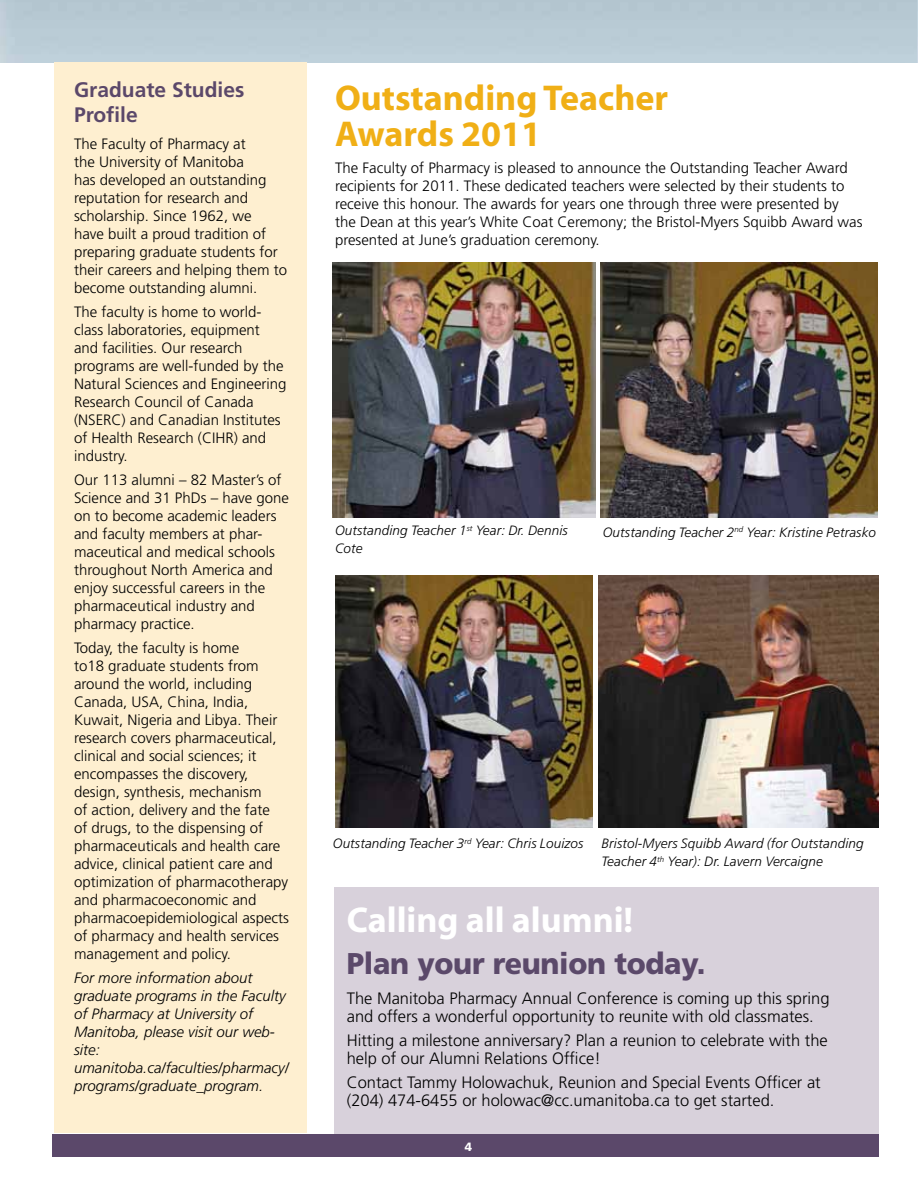
<style>
.page{position:relative;width:918px;height:1188px;background:#fff}
.page>*{position:absolute;margin:0;border:0;box-sizing:border-box;transform-origin:0 0}
.t1{font:700 36px/36px "Myriad";color:#f0af16}
.t2{font:700 36px "Myriad";color:#fff}
.t3{font:900 30px "Frutiger";letter-spacing:-.01em;color:#5b496a;scale:.95 1}
.t4{font:700 21px/25.2px "Frutiger";color:#5b486a}
.t5{font:300 16.5px/18px "Frutiger";color:#000}
.t6{font:300 15px/18px "Frutiger";color:#000}
.t7{font:italic 300 15px/18px "Frutiger";color:#000}
.t8{font:italic 300 13.5px/18px "Frutiger";letter-spacing:.01em;color:#000}
.t9{font:900 12px "Frutiger";color:#fff}
</style>
<div class="page">
<div style="left:53px;top:1134px;width:826px;height:23px;background:#5b486a"></div>
<img style="left:333px;top:263px;width:262px;height:255px">
<div style="left:55px;top:62px;width:252px;height:1071px;background:#feefd0"></div>
<img style="left:335px;top:575px;width:257px;height:252px">
<img style="left:600px;top:263px;width:277px;height:255px">
<img style="left:598px;top:575px;width:280px;height:252px">
<div style="left:334px;top:887px;width:544px;height:247px;background:#d8d1db"></div>
<h3 class="t4" style="left:74px;top:77px;width:172px">Graduate Studies<br>Profile</h3>
<p class="t6" style="left:74px;top:135px;width:215px">The Faculty of Pharmacy at<br>the University of Manitoba<br>has developed an outstanding reputation for research and scholarship. Since 1962, we<br>have built a proud tradition of preparing graduate students for their careers and helping them to become outstanding alumni.</p>
<p class="t6" style="left:74px;top:303px;width:214px">The faculty is home to world&shy;class laboratories, equipment and facilities. Our research programs are well-funded by the<br>Natural Sciences and Engineering<br>Research Council of Canada (NSERC) and Canadian Institutes of Health Research (CIHR) and industry.</p>
<p class="t6" style="left:74px;top:471px;width:217px">Our 113 alumni – 82 Master’s of<br>Science and 31 PhDs – have gone on to become academic leaders and faculty members at phar&shy;maceutical and medical schools throughout North America and enjoy successful careers in the pharmaceutical industry and pharmacy practice.</p>
<p class="t6" style="left:74px;top:639px;width:217px">Today, the faculty is home<br>to18 graduate students from around the world, including<br>Canada, USA, China, India,<br>Kuwait, Nigeria and Libya. Their research covers pharmaceutical, clinical and social sciences; it encompasses the discovery, design, synthesis, mechanism<br>of action, delivery and the fate<br>of drugs, to the dispensing of pharmaceuticals and health care advice, clinical patient care and optimization of pharmacotherapy and pharmacoeconomic and pharmacoepidemiological aspects of pharmacy and health services management and policy.</p>
<p class="t7" style="left:74px;top:969px;width:216px">For more information about graduate programs in the Faculty of Pharmacy at University of<br>Manitoba, please visit our web&shy;site: umanitoba.ca/faculties/pharmacy/ programs/graduate_program.</p>
<h1 class="t1" style="left:335px;top:81px;width:335px">Outstanding Teacher<br>Awards 2011</h1>
<p class="t6" style="left:335px;top:159px;width:529px">The Faculty of Pharmacy is pleased to announce the Outstanding Teacher Award recipients for 2011. These dedicated teachers were selected by their students to receive this honour. The awards for years one through three were presented by the Dean at this year’s White Coat Ceremony; the Bristol-Myers Squibb Award was presented at June’s graduation ceremony.</p>
<p class="t8" style="left:335px;top:522px;width:234px">Outstanding Teacher 1<sup>st</sup> Year: Dr. Dennis<br>Cote</p>
<p class="t8" style="left:603px;top:523px;width:275px">Outstanding Teacher 2<sup>nd</sup> Year: Kristine Petrasko</p>
<p class="t8" style="left:333px;top:834px;width:252px">Outstanding Teacher 3<sup>rd</sup> Year: Chris Louizos</p>
<p class="t8" style="left:602px;top:834px;width:264px">Bristol-Myers Squibb Award (for Outstanding<br>Teacher 4<sup>th</sup> Year): Dr. Lavern Vercaigne</p>
<h1 class="t2" style="left:347px;top:901px;width:288px">Calling all alumni!</h1>
<h2 class="t3" style="left:347px;top:945px;width:379px">Plan your reunion today.</h2>
<p class="t5" style="left:347px;top:989px;width:484px">The Manitoba Pharmacy Annual Conference is coming up this spring and offers a wonderful opportunity to reunite with old classmates.</p>
<p class="t5" style="left:347px;top:1031px;width:482px">Hitting a milestone anniversary? Plan a reunion to celebrate with the help of our Alumni Relations Office!</p>
<p class="t5" style="left:347px;top:1074px;width:475px">Contact Tammy Holowachuk, Reunion and Special Events Officer at (204) 474-6455 or holowac@cc.umanitoba.ca to get started.</p>
<p class="t9" style="left:465px;top:1140px;width:9px">4</p>
</div>
